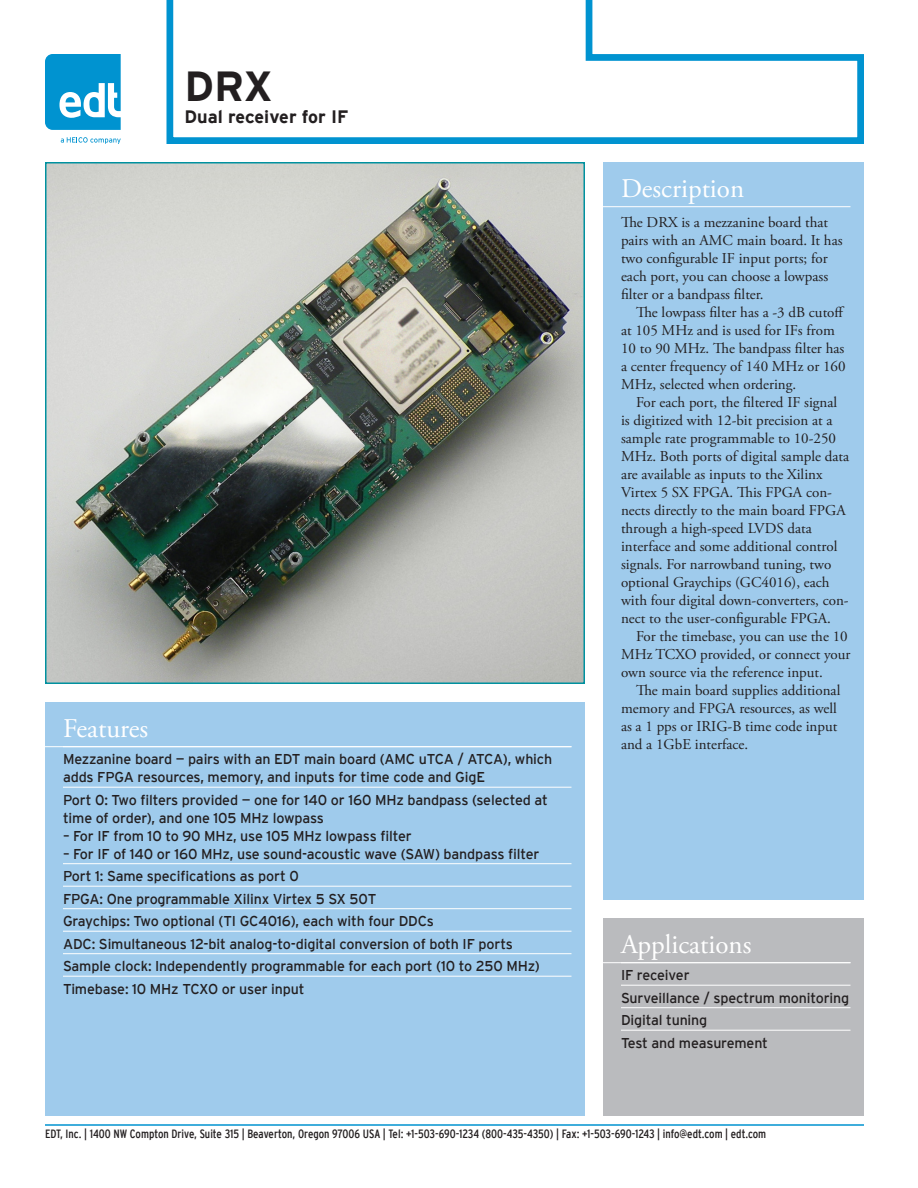
<style>
.page{position:relative;width:918px;height:1188px;background:#fff}
.page>*{position:absolute;margin:0;border:0;box-sizing:border-box;transform-origin:0 0}
.PAGE-TOP_ProdTitle{font:700 42px "Interstate";color:#231f20}
.Hd_-_White{font:27px "Adobe Garamond Pro";color:#fff}
.PAGE-TOP_ProdSubtitl{font:700 18px "Interstate";color:#231f20}
.Bo_-_Description{font:15px "Adobe Garamond Pro";color:#231f20}
.Bo_-_Fea_App{font:14.25px/18px "Interstate";letter-spacing:-.01em;color:#231f20}
.t1{font:condensed 12px "Interstate";color:#231f20}
</style>
<div class="page">
<svg style="left:166px;top:0;width:698px;height:144px"></svg>
<hr style="left:45px;top:1124px;width:819px;height:2px;background:#0093d0">
<div style="left:603px;top:162px;width:261px;height:738px;background:#9fcbec"></div>
<div style="left:45px;top:702px;width:540px;height:413px;background:#9fcbec"></div>
<div style="left:603px;top:918px;width:261px;height:198px;background:#babbbe"></div>
<hr style="left:603px;top:206px;width:247px;height:1px;background:#fff">
<hr style="left:45px;top:746px;width:527px;height:1px;background:#fff">
<hr style="left:63px;top:787px;width:509px;height:1px;background:#fff">
<hr style="left:63px;top:863px;width:509px;height:1px;background:#fff">
<hr style="left:63px;top:886px;width:509px;height:1px;background:#fff">
<hr style="left:63px;top:908px;width:509px;height:1px;background:#fff">
<hr style="left:63px;top:931px;width:509px;height:1px;background:#fff">
<hr style="left:63px;top:953px;width:509px;height:1px;background:#fff">
<hr style="left:63px;top:976px;width:509px;height:1px;background:#fff">
<hr style="left:603px;top:962px;width:247px;height:1px;background:#fff">
<hr style="left:621px;top:985px;width:229px;height:1px;background:#fff">
<hr style="left:621px;top:1007px;width:229px;height:1px;background:#fff">
<hr style="left:621px;top:1030px;width:229px;height:1px;background:#fff">
<svg style="left:45px;top:54px;width:76px;height:76px"></svg>
<svg style="left:61px;top:137px;width:60px;height:7px"></svg>
<img style="left:48px;top:165px;width:534px;height:516px">
<div style="left:45px;top:162px;width:540px;height:522px;border:2px solid #00919f"></div>
<p class="PAGE-TOP_ProdTitle" style="left:184px;top:63px;width:90px">DRX</p>
<p class="PAGE-TOP_ProdSubtitl" style="left:184px;top:106px;width:165px">Dual receiver for IF</p>
<p class="Hd_-_White" style="left:63px;top:713px;width:87px">Features</p>
<p class="Bo_-_Fea_App" style="left:63px;top:750px;width:491px">Mezzanine board — pairs with an EDT main board (AMC uTCA / ATCA), which adds FPGA resources, memory, and inputs for time code and GigE</p>
<p class="Bo_-_Fea_App" style="left:63px;top:791px;width:486px">Port 0: Two filters provided — one for 140 or 160 MHz bandpass (selected at time of order), and one 105 MHz lowpass</p>
<p class="Bo_-_Fea_App" style="left:63px;top:827px;width:350px">– For IF from 10 to 90 MHz, use 105 MHz lowpass filter</p>
<p class="Bo_-_Fea_App" style="left:63px;top:845px;width:478px">– For IF of 140 or 160 MHz, use sound-acoustic wave (SAW) bandpass filter</p>
<p class="Bo_-_Fea_App" style="left:63px;top:867px;width:237px">Port 1: Same specifications as port 0</p>
<p class="Bo_-_Fea_App" style="left:63px;top:890px;width:315px">FPGA: One programmable Xilinx Virtex 5 SX 50T</p>
<p class="Bo_-_Fea_App" style="left:63px;top:912px;width:372px">Graychips: Two optional (TI GC4016), each with four DDCs</p>
<p class="Bo_-_Fea_App" style="left:63px;top:935px;width:452px">ADC: Simultaneous 12-bit analog-to-digital conversion of both IF ports</p>
<p class="Bo_-_Fea_App" style="left:63px;top:957px;width:478px">Sample clock: Independently programmable for each port (10 to 250 MHz)</p>
<p class="Bo_-_Fea_App" style="left:63px;top:980px;width:243px">Timebase: 10 MHz TCXO or user input</p>
<p class="Hd_-_White" style="left:621px;top:173px;width:125px">Description</p>
<p class="Bo_-_Description" style="left:621px;top:214px;width:209px">The DRX is a mezzanine board that</p>
<p class="Bo_-_Description" style="left:621px;top:232px;width:223px">pairs with an AMC main board. It has</p>
<p class="Bo_-_Description" style="left:621px;top:250px;width:208px">two configurable IF input ports; for</p>
<p class="Bo_-_Description" style="left:621px;top:268px;width:209px">each port, you can choose a lowpass</p>
<p class="Bo_-_Description" style="left:621px;top:286px;width:144px">filter or a bandpass filter.</p>
<p class="Bo_-_Description" style="left:636px;top:304px;width:210px">The lowpass filter has a -3 dB cutoff</p>
<p class="Bo_-_Description" style="left:621px;top:322px;width:215px">at 105 MHz and is used for IFs from</p>
<p class="Bo_-_Description" style="left:621px;top:340px;width:225px">10 to 90 MHz. The bandpass filter has</p>
<p class="Bo_-_Description" style="left:621px;top:358px;width:226px">a center frequency of 140 MHz or 160</p>
<p class="Bo_-_Description" style="left:621px;top:376px;width:177px">MHz, selected when ordering.</p>
<p class="Bo_-_Description" style="left:636px;top:394px;width:203px">For each port, the filtered IF signal</p>
<p class="Bo_-_Description" style="left:621px;top:412px;width:213px">is digitized with 12-bit precision at a</p>
<p class="Bo_-_Description" style="left:621px;top:430px;width:217px">sample rate programmable to 10-250</p>
<p class="Bo_-_Description" style="left:621px;top:448px;width:230px">MHz. Both ports of digital sample data</p>
<p class="Bo_-_Description" style="left:621px;top:466px;width:203px">are available as inputs to the Xilinx</p>
<p class="Bo_-_Description" style="left:621px;top:484px;width:213px">Virtex 5 SX FPGA. This FPGA con-</p>
<p class="Bo_-_Description" style="left:621px;top:502px;width:226px">nects directly to the main board FPGA</p>
<p class="Bo_-_Description" style="left:621px;top:520px;width:192px">through a high-speed LVDS data</p>
<p class="Bo_-_Description" style="left:621px;top:538px;width:218px">interface and some additional control</p>
<p class="Bo_-_Description" style="left:621px;top:556px;width:212px">signals. For narrowband tuning, two</p>
<p class="Bo_-_Description" style="left:621px;top:574px;width:210px">optional Graychips (GC4016), each</p>
<p class="Bo_-_Description" style="left:621px;top:592px;width:229px">with four digital down-converters, con-</p>
<p class="Bo_-_Description" style="left:621px;top:610px;width:211px">nect to the user-configurable FPGA.</p>
<p class="Bo_-_Description" style="left:636px;top:628px;width:213px">For the timebase, you can use the 10</p>
<p class="Bo_-_Description" style="left:621px;top:646px;width:231px">MHz TCXO provided, or connect your</p>
<p class="Bo_-_Description" style="left:621px;top:664px;width:203px">own source via the reference input.</p>
<p class="Bo_-_Description" style="left:636px;top:682px;width:206px">The main board supplies additional</p>
<p class="Bo_-_Description" style="left:621px;top:700px;width:217px">memory and FPGA resources, as well</p>
<p class="Bo_-_Description" style="left:621px;top:718px;width:218px">as a 1 pps or IRIG-B time code input</p>
<p class="Bo_-_Description" style="left:621px;top:736px;width:129px">and a 1GbE interface.</p>
<p class="Hd_-_White" style="left:621px;top:929px;width:132px">Applications</p>
<p class="Bo_-_Fea_App" style="left:621px;top:966px;width:70px">IF receiver</p>
<p class="Bo_-_Fea_App" style="left:621px;top:989px;width:230px">Surveillance / spectrum monitoring</p>
<p class="Bo_-_Fea_App" style="left:621px;top:1011px;width:88px">Digital tuning</p>
<p class="Bo_-_Fea_App" style="left:621px;top:1034px;width:149px">Test and measurement</p>
<p class="t1" style="left:45px;top:1127px;width:723px">EDT, Inc. | 1400 NW Compton Drive, Suite 315 | Beaverton, Oregon 97006 USA | Tel: +1-503-690-1234 (800-435-4350) | Fax: +1-503-690-1243 | info@edt.com | edt.com</p>
</div>
